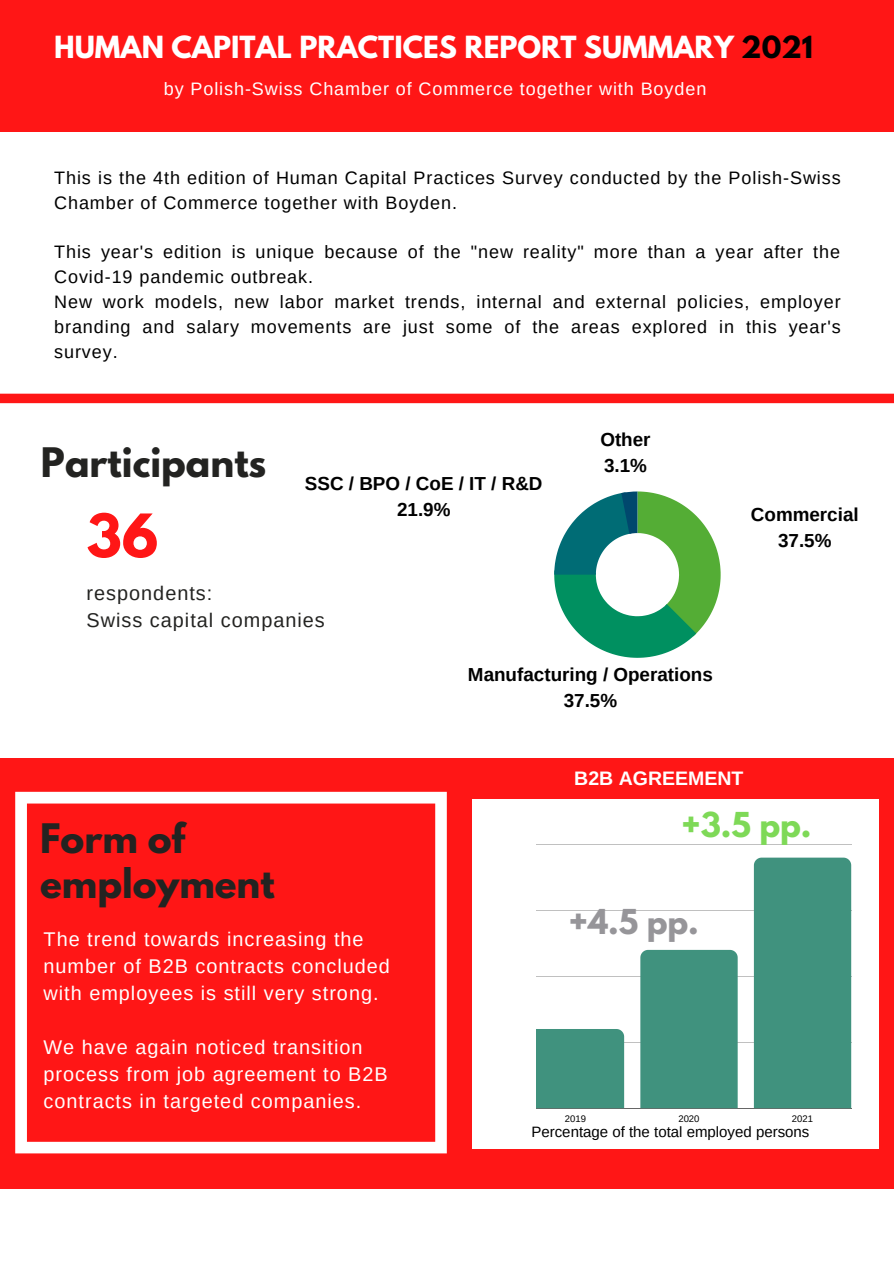
<style>
.page{position:relative;width:894px;height:1264px;background:#fff}
.page>*{position:absolute;margin:0;border:0;box-sizing:border-box;transform-origin:0 0}
.t1{font:700 52.95px "League Spartan";color:#ff1616}
.t2{font:700 36px "League Spartan";color:#232321}
.t3{font:700 30.45px "League Spartan";color:#969599}
.t4{font:700 30.45px "League Spartan";color:#7ed957}
.t5{font:700 27px "League Spartan";color:#fff}
.t6{font:19.8px/27px "Arimo";letter-spacing:.05em;color:#fff}
.t7{font:19.8px "Arimo";letter-spacing:.05em;color:#232321}
.t8{font:700 19.5px "Arimo";color:#fff}
.t9{font:700 18.9px "Arimo";color:#000}
.t10{font:18px/24.8px "Arimo";letter-spacing:.05em;color:#000}
.t11{font:18px "Arimo";letter-spacing:.05em;color:#fff}
.t12{font:15px "Arimo";color:#000}
.t13{font:9.45px "Arimo";color:#000}
.s1{color:#000}
</style>
<div class="page">
<div style="left:0;top:0;width:893px;height:132px;background:#ff1616"></div>
<svg style="left:554px;top:491px;width:166px;height:167px"></svg>
<svg style="left:0;top:393px;width:893px;height:10px;background:#ff2525"></svg>
<div style="left:336px;top:758px;width:557px;height:40px;background:#ff1616"></div>
<div style="left:0;top:758px;width:471px;height:395px;background:#ff1616"></div>
<hr style="left:526px;top:844px;width:325px;height:1px;background:#000">
<hr style="left:526px;top:910px;width:325px;height:1px;background:#000">
<hr style="left:526px;top:976px;width:325px;height:1px;background:#000">
<hr style="left:526px;top:1042px;width:325px;height:1px;background:#000">
<hr style="left:526px;top:1108px;width:325px;height:1px;background:#000">
<div style="left:535px;top:1029px;width:89px;height:79px;background:#40927e"></div>
<div style="left:640px;top:949px;width:97px;height:159px;background:#40927e"></div>
<div style="left:753px;top:857px;width:98px;height:251px;background:#40927e"></div>
<div style="left:485px;top:808px;width:50px;height:311px;background:#fff"></div>
<div style="left:0;top:1149px;width:893px;height:39px;background:#ff1616"></div>
<svg style="left:15px;top:791px;width:431px;height:362px"></svg>
<div style="left:878px;top:778px;width:15px;height:397px;background:#ff1616"></div>
<p class="t5" style="left:54px;top:34px;width:760px">HUMAN CAPITAL PRACTICES REPORT SUMMARY <span class="s1">2021</span></p>
<p class="t11" style="left:164px;top:79px;width:544px">by Polish-Swiss Chamber of Commerce together with Boyden</p>
<p class="t10" style="left:54px;top:165px;width:787px">This is the 4th edition of Human Capital Practices Survey conducted by the Polish-Swiss<br>Chamber of Commerce together with Boyden.</p>
<p class="t10" style="left:54px;top:240px;width:787px">This year's edition is unique because of the "new reality" more than a year after the<br>Covid-19 pandemic outbreak.</p>
<p class="t10" style="left:54px;top:289px;width:787px;text-align:justify">New work models, new labor market trends, internal and external policies, employer branding and salary movements are just some of the areas explored in this year's survey.</p>
<p class="t9" style="left:600px;top:428px;width:52px">Other</p>
<p class="t9" style="left:604px;top:455px;width:44px">3.1%</p>
<p class="t2" style="left:41px;top:444px;width:227px">Participants</p>
<p class="t9" style="left:305px;top:473px;width:239px">SSC / BPO / CoE / IT / R&amp;D</p>
<p class="t9" style="left:397px;top:499px;width:55px">21.9%</p>
<p class="t1" style="left:87px;top:509px;width:73px">36</p>
<p class="t9" style="left:750px;top:504px;width:109px">Commercial</p>
<p class="t9" style="left:777px;top:530px;width:55px">37.5%</p>
<p class="t7" style="left:87px;top:582px;width:127px">respondents:</p>
<p class="t7" style="left:87px;top:609px;width:240px">Swiss capital companies</p>
<p class="t2" style="left:40px;top:820px;width:146px">Form of</p>
<p class="t2" style="left:40px;top:865px;width:236px">employment</p>
<p class="t6" style="left:44px;top:925px;width:348px">The trend towards increasing the number of B2B contracts concluded with employees is still very strong.</p>
<p class="t6" style="left:44px;top:1033px;width:345px">We have again noticed transition process from job agreement to B2B contracts in targeted companies.</p>
<p class="t9" style="left:468px;top:664px;width:246px">Manufacturing / Operations</p>
<p class="t9" style="left:563px;top:690px;width:55px">37.5%</p>
<p class="t8" style="left:574px;top:767px;width:171px">B2B AGREEMENT</p>
<p class="t4" style="left:681px;top:809px;width:131px">+3.5 pp.</p>
<p class="t3" style="left:568px;top:907px;width:132px">+4.5 pp.</p>
<p class="t13" style="left:564px;top:1113px;width:23px">2019</p>
<p class="t13" style="left:678px;top:1113px;width:23px">2020</p>
<p class="t13" style="left:791px;top:1113px;width:23px">2021</p>
<p class="t12" style="left:531px;top:1123px;width:279px">Percentage of the total employed persons</p>
</div>
